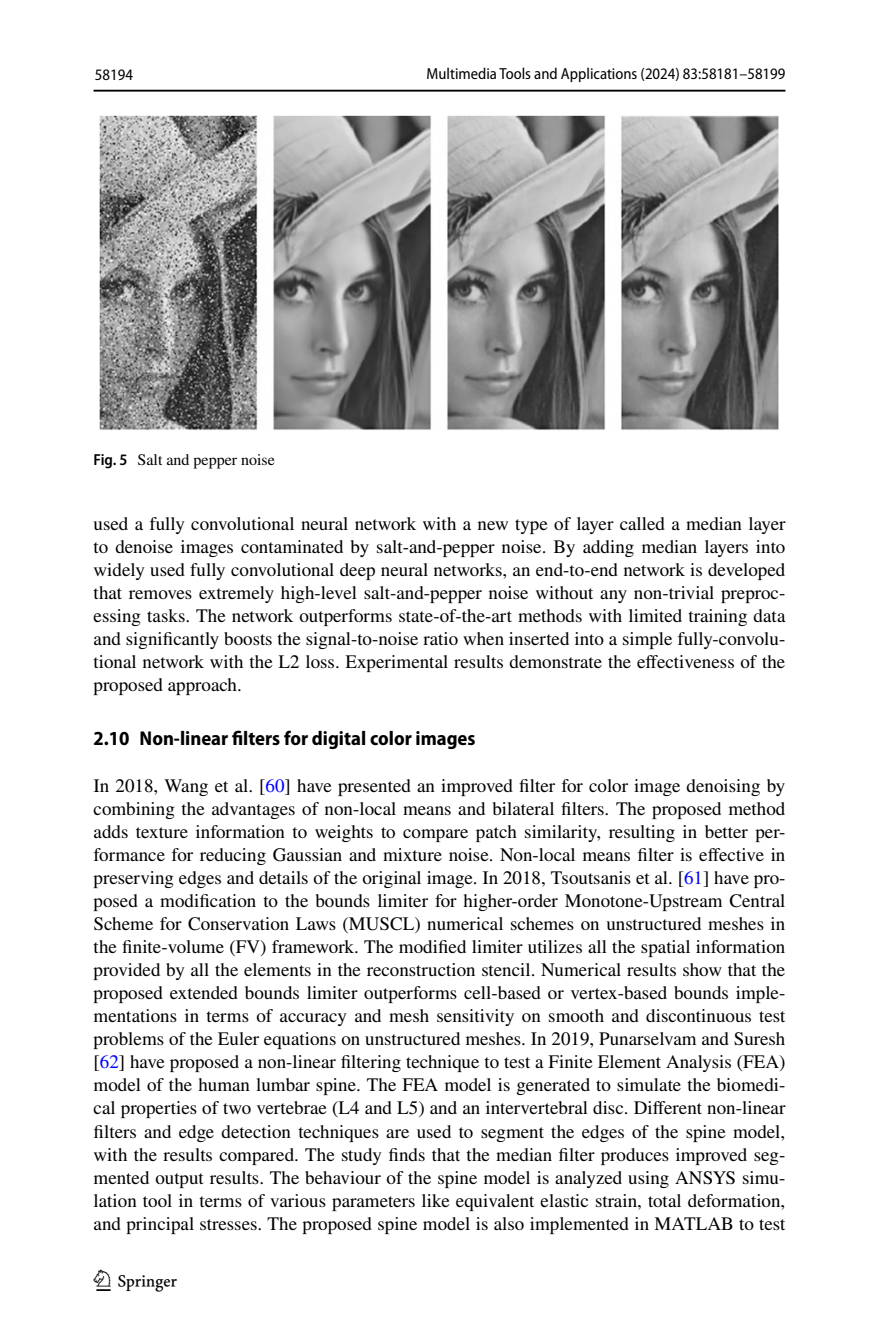
<style>
.page{position:relative;width:879px;height:1333px;background:#fff}
.page>*{position:absolute;margin:0;border:0;box-sizing:border-box;transform-origin:0 0}
.t1{font:30px "Springnew Regular 4";color:#000}
.t2{font:700 semi-condensed 20px "Myriad Pro";color:#000}
.t3{font:19px/23px "STIX";color:#000;text-align:justify}
.t4{font:semi-condensed 16px "Myriad Pro";color:#000}
.t5{font:16px "STIX";color:#000}
.s1{font-family:"Myriad Pro";font-weight:600;font-stretch:semi-condensed}
.s2{color:#00f}
</style>
<div class="page">
<hr style="left:94px;top:90px;width:691px;height:2px;background:#000">
<img style="left:99px;top:116px;width:680px;height:314px">
<p class="t4" style="left:95px;top:66px;width:39px">58194</p>
<p class="t4" style="left:426px;top:65px;width:360px">Multimedia Tools and Applications (2024) 83:58181–58199</p>
<p class="t5" style="left:94px;top:448px;width:183px"><span class="s1">Fig. 5</span> Salt and pepper noise</p>
<p class="t3" style="left:94px;top:513px;width:693px">used a fully convolutional neural network with a new type of layer called a median layer to denoise images contaminated by salt-and-pepper noise. By adding median layers into widely used fully convolutional deep neural networks, an end-to-end network is developed that removes extremely high-level salt-and-pepper noise without any non-trivial preproc&shy;essing tasks. The network outperforms state-of-the-art methods with limited training data and significantly boosts the signal-to-noise ratio when inserted into a simple fully-convolu&shy;tional network with the L2 loss. Experimental results demonstrate the effectiveness of the proposed approach.</p>
<p class="t2" style="left:94px;top:727px;width:383px">2.10 Non‑linear filters for digital color images</p>
<p class="t3" style="left:94px;top:775px;width:693px">In 2018, Wang et al. [<span class="s2">60</span>] have presented an improved filter for color image denoising by combining the advantages of non-local means and bilateral filters. The proposed method adds texture information to weights to compare patch similarity, resulting in better per&shy;formance for reducing Gaussian and mixture noise. Non-local means filter is effective in preserving edges and details of the original image. In 2018, Tsoutsanis et al. [<span class="s2">61</span>] have pro&shy;posed a modification to the bounds limiter for higher-order Monotone-Upstream Central Scheme for Conservation Laws (MUSCL) numerical schemes on unstructured meshes in the finite-volume (FV) framework. The modified limiter utilizes all the spatial information provided by all the elements in the reconstruction stencil. Numerical results show that the proposed extended bounds limiter outperforms cell-based or vertex-based bounds imple&shy;mentations in terms of accuracy and mesh sensitivity on smooth and discontinuous test problems of the Euler equations on unstructured meshes. In 2019, Punarselvam and Suresh [<span class="s2">62</span>] have proposed a non-linear filtering technique to test a Finite Element Analysis (FEA) model of the human lumbar spine. The FEA model is generated to simulate the biomedi&shy;cal properties of two vertebrae (L4 and L5) and an intervertebral disc. Different non-linear filters and edge detection techniques are used to segment the edges of the spine model, with the results compared. The study finds that the median filter produces improved seg&shy;mented output results. The behaviour of the spine model is analyzed using ANSYS simu&shy;lation tool in terms of various parameters like equivalent elastic strain, total deformation, and principal stresses. The proposed spine model is also implemented in MATLAB to test</p>
<h1 class="t1" style="left:96px;top:1269px;width:83px">1 3</h1>
</div>
